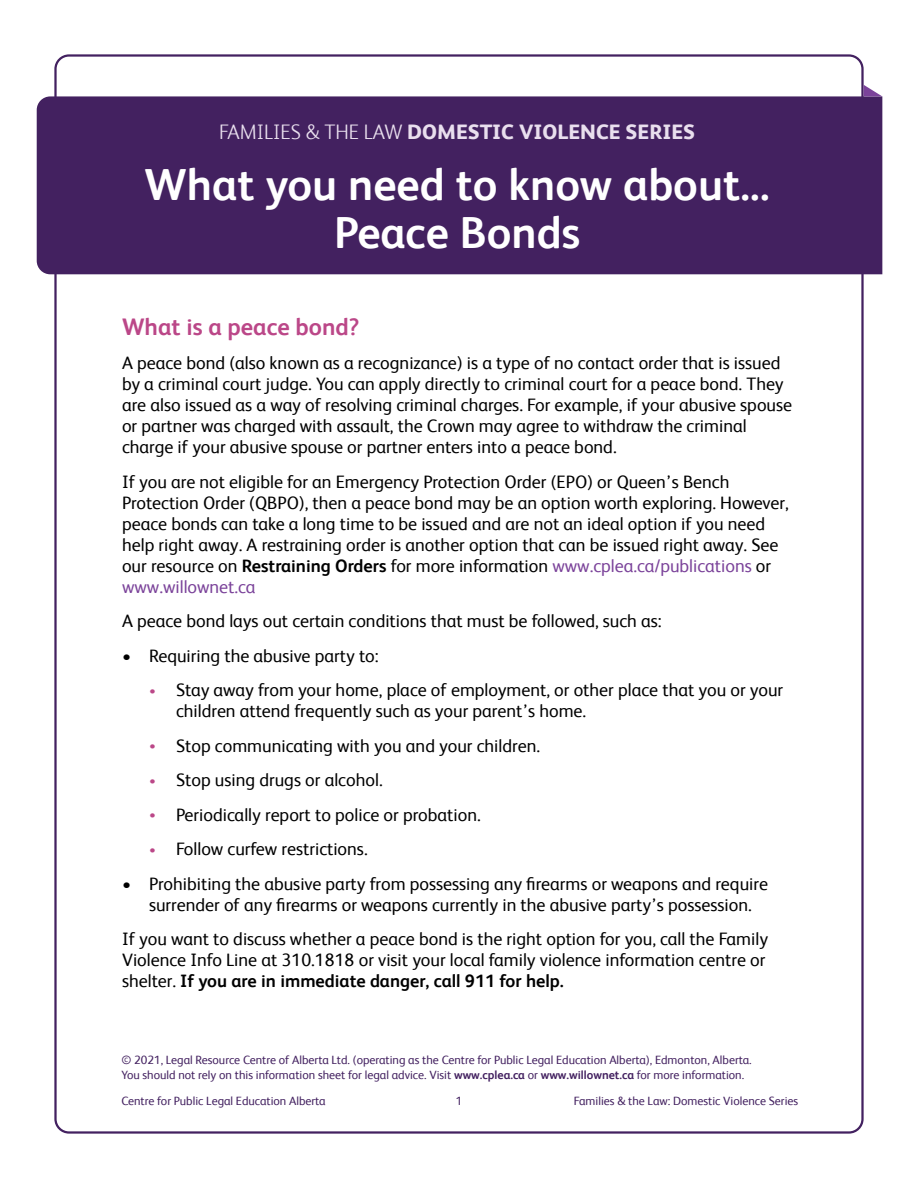
<style>
.page{position:relative;width:918px;height:1188px;background:#fff}
.page>*{position:absolute;margin:0;border:0;box-sizing:border-box;transform-origin:0 0}
.t1{font:700 45px/48px "FS Albert";color:#fff;text-align:center}
.t2{font:700 24px "FS Albert";color:#bb4788}
.t3{font:800 21px "FS Albert";color:#e9dfee}
.t4{font:18px/21px "FS Albert";color:#000}
.t5{font:12px/15px "FS Albert";color:#432160}
.s1{font-weight:300}
.s2{font-weight:700}
.s3{color:#7b439a}
.s4{font-size:13.5px;color:#bb4788}
</style>
<div class="page">
<div style="left:37px;top:96px;width:845px;height:178px;background:#432160"></div>
<svg style="left:864px;top:85px;width:18px;height:11px"></svg>
<p class="t3" style="left:219px;top:117px;width:477px"><span class="s1">FAMILIES &amp; THE LAW</span> DOMESTIC VIOLENCE SERIES</p>
<h1 class="t1" style="left:145px;top:159px;width:627px">What you need to know about...<br>Peace Bonds</h1>
<h2 class="t2" style="left:122px;top:310px;width:239px">What is a peace bond?</h2>
<p class="t4" style="left:122px;top:352px;width:672px">A peace bond (also known as a recognizance) is a type of no contact order that is issued by a criminal court judge. You can apply directly to criminal court for a peace bond. They are also issued as a way of resolving criminal charges. For example, if your abusive spouse or partner was charged with assault, the Crown may agree to withdraw the criminal charge if your abusive spouse or partner enters into a peace bond.</p>
<p class="t4" style="left:122px;top:470px;width:668px">If you are not eligible for an Emergency Protection Order (EPO) or Queen’s Bench Protection Order (QBPO), then a peace bond may be an option worth exploring. However, peace bonds can take a long time to be issued and are not an ideal option if you need help right away. A restraining order is another option that can be issued right away. See our resource on <span class="s2">Restraining Orders</span> for more information <span class="s3">www.cplea.ca/publications</span> or <span class="s3">www.willownet.ca</span></p>
<p class="t4" style="left:122px;top:610px;width:541px">A peace bond lays out certain conditions that must be followed, such as:</p>
<p class="t4" style="left:122px;top:644px;width:258px">• Requiring the abusive party to:</p>
<p class="t4" style="left:176px;top:679px;width:609px;text-indent:-27px"><span class="s4">•</span> Stay away from your home, place of employment, or other place that you or your children attend frequently such as your parent’s home.</p>
<p class="t4" style="left:149px;top:734px;width:393px"><span class="s4">•</span> Stop communicating with you and your children.</p>
<p class="t4" style="left:149px;top:769px;width:235px"><span class="s4">•</span> Stop using drugs or alcohol.</p>
<p class="t4" style="left:149px;top:803px;width:333px"><span class="s4">•</span> Periodically report to police or probation.</p>
<p class="t4" style="left:149px;top:838px;width:220px"><span class="s4">•</span> Follow curfew restrictions.</p>
<p class="t4" style="left:149px;top:872px;width:620px;text-indent:-27px">• Prohibiting the abusive party from possessing any firearms or weapons and require surrender of any firearms or weapons currently in the abusive party’s possession.</p>
<p class="t4" style="left:122px;top:928px;width:648px">If you want to discuss whether a peace bond is the right option for you, call the Family<br>Violence Info Line at 310.1818 or visit your local family violence information centre or shelter. <span class="s2">If you are in immediate danger, call 911 for help.</span></p>
<p class="t5" style="left:122px;top:1052px;width:632px">© 2021, Legal Resource Centre of Alberta Ltd. (operating as the Centre for Public Legal Education Alberta), Edmonton, Alberta.<br>You should not rely on this information sheet for legal advice. Visit <span class="s2">www.cplea.ca</span> or <span class="s2">www.willownet.ca</span> for more information.</p>
<p class="t5" style="left:122px;top:1093px;width:206px">Centre for Public Legal Education Alberta</p>
<p class="t5" style="left:456px;top:1093px;width:8px">1</p>
<p class="t5" style="left:574px;top:1093px;width:226px">Families &amp; the Law: Domestic Violence Series</p>
</div>
